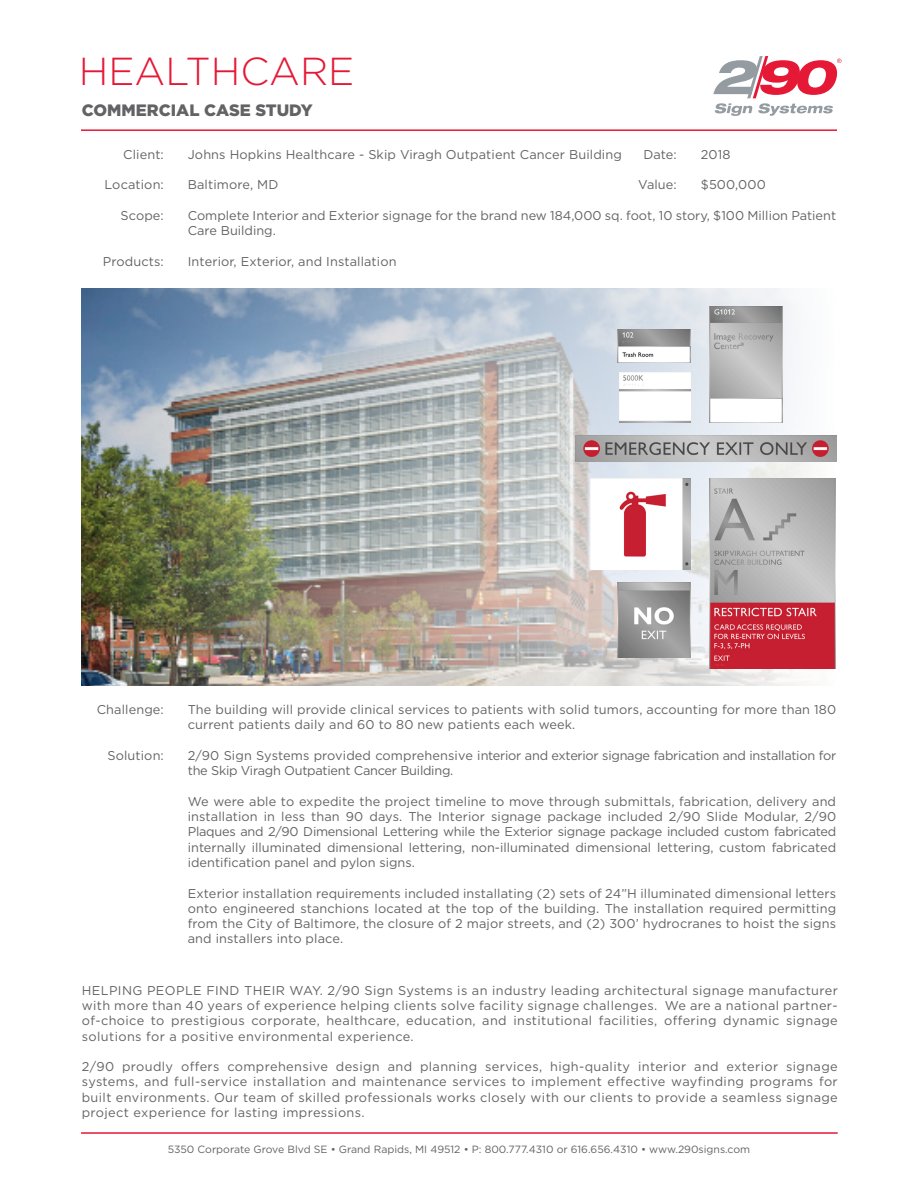
<style>
.page{position:relative;width:918px;height:1188px;background:#fff}
.page>*{position:absolute;margin:0;border:0;box-sizing:border-box;transform-origin:0 0}
.micro_page{font:300 39px "Gotham";color:#e51836}
.micro_page-2{font:900 16.5px "Gotham";color:#636366}
.t1{font:12.75px/15.3px "Gotham";letter-spacing:.01em;color:#636366;text-align:justify}
.t2{font:12.75px/15.3px "Gotham";letter-spacing:-.02em;color:#636366}
.t3{font:10.5px "Gotham";color:#636366}
</style>
<div class="page">
<img style="left:81px;top:289px;width:727px;height:397px">
<hr style="left:81px;top:1132px;width:757px;height:2px;background:#e51836">
<hr style="left:81px;top:129px;width:756px;height:2px;background:#e51836">
<svg style="left:713px;top:56px;width:128px;height:60px"></svg>
<img style="left:618px;top:329px;width:72px;height:33px">
<img style="left:620px;top:373px;width:70px;height:49px">
<img style="left:576px;top:435px;width:260px;height:27px">
<img style="left:709px;top:478px;width:127px;height:191px">
<img style="left:709px;top:306px;width:73px;height:116px">
<img style="left:618px;top:583px;width:72px;height:74px">
<img style="left:591px;top:478px;width:99px;height:91px">
<p class="micro_page" style="left:79px;top:47px;width:277px">HEALTHCARE</p>
<p class="micro_page-2" style="left:82px;top:99px;width:232px">COMMERCIAL CASE STUDY</p>
<p class="t1" style="left:123px;top:146px;width:42px">Client:</p>
<p class="t1" style="left:104px;top:177px;width:61px">Location:</p>
<p class="t1" style="left:121px;top:208px;width:45px">Scope:</p>
<p class="t1" style="left:103px;top:253px;width:63px">Products:</p>
<p class="t1" style="left:188px;top:146px;width:436px">Johns Hopkins Healthcare - Skip Viragh Outpatient Cancer Building</p>
<p class="t1" style="left:188px;top:177px;width:92px">Baltimore, MD</p>
<p class="t1" style="left:188px;top:208px;width:650px">Complete Interior and Exterior signage for the brand new 184,000 sq. foot, 10 story, $100 Million Patient<br>Care Building.</p>
<p class="t1" style="left:188px;top:253px;width:210px">Interior, Exterior, and Installation</p>
<p class="t1" style="left:701px;top:146px;width:31px">2018</p>
<p class="t1" style="left:701px;top:177px;width:66px">$500,000</p>
<p class="t1" style="left:643px;top:146px;width:35px">Date:</p>
<p class="t1" style="left:638px;top:177px;width:40px">Value:</p>
<p class="t1" style="left:97px;top:702px;width:69px">Challenge:</p>
<p class="t1" style="left:107px;top:747px;width:58px">Solution:</p>
<p class="t1" style="left:188px;top:702px;width:650px">The building will provide clinical services to patients with solid tumors, accounting for more than 180 current patients daily and 60 to 80 new patients each week.</p>
<p class="t2" style="left:188px;top:747px;width:650px">2/90 Sign Systems provided comprehensive interior and exterior signage fabrication and installation for the Skip Viragh Outpatient Cancer Building.</p>
<p class="t1" style="left:188px;top:793px;width:650px">We were able to expedite the project timeline to move through submittals, fabrication, delivery and installation in less than 90 days. The Interior signage package included 2/90 Slide Modular, 2/90<br>Plaques and 2/90 Dimensional Lettering while the Exterior signage package included custom fabricated internally illuminated dimensional lettering, non-illuminated dimensional lettering, custom fabricated identification panel and pylon signs.</p>
<p class="t1" style="left:188px;top:885px;width:650px">Exterior installation requirements included installating (2) sets of 24”H illuminated dimensional letters onto engineered stanchions located at the top of the building. The installation required permitting from the City of Baltimore, the closure of 2 major streets, and (2) 300’ hydrocranes to hoist the signs and installers into place.</p>
<p class="t1" style="left:82px;top:982px;width:758px">HELPING PEOPLE FIND THEIR WAY. 2/90 Sign Systems is an industry leading architectural signage manufacturer with more than 40 years of experience helping clients solve facility signage challenges. We are a national partner&shy;of-choice to prestigious corporate, healthcare, education, and institutional facilities, offering dynamic signage solutions for a positive environmental experience.</p>
<p class="t1" style="left:82px;top:1059px;width:758px">2/90 proudly offers comprehensive design and planning services, high-quality interior and exterior signage systems, and full-service installation and maintenance services to implement effective wayfinding programs for built environments. Our team of skilled professionals works closely with our clients to provide a seamless signage project experience for lasting impressions.</p>
<p class="t3" style="left:168px;top:1143px;width:584px">5350 Corporate Grove Blvd SE • Grand Rapids, MI 49512 • P: 800.777.4310 or 616.656.4310 • www.290signs.com</p>
</div>
